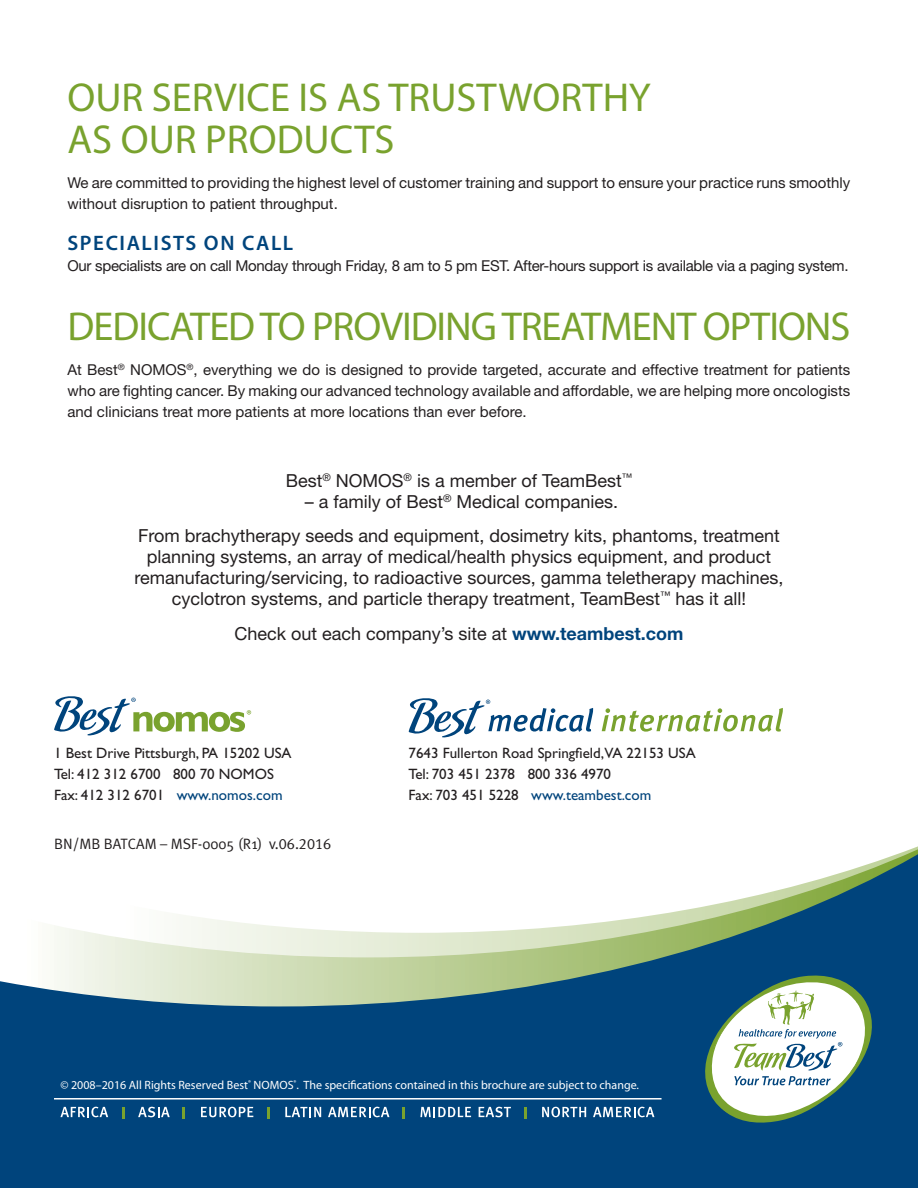
<style>
.page{position:relative;width:918px;height:1188px;background:#fff}
.page>*{position:absolute;margin:0;border:0;box-sizing:border-box;transform-origin:0 0}
.t1{font:40.5px/42px "Myriad Pro";color:#79a22e}
.t2{font:40.5px "Myriad Pro";letter-spacing:-.02em;color:#79a22e}
.t3{font:600 21px "Myriad Pro";letter-spacing:.075em;color:#00447c}
.t4{font:18px/21px "Helvetica Neue";color:#231f20;text-align:center}
.t5{font:15px/21px "Helvetica Neue";color:#231f20}
.t6{font:15px/21px "Gill Sans";color:#231f20}
.t7{font:15px "Helvetica Neue";letter-spacing:-.02em;color:#231f20}
.t8{font:15px "Meta Plus Normal";color:#231f20}
.t9{font:12px "Myriad Pro";color:#fff}
.s1{font-weight:700;color:#00447c}
.s2{color:#00447c}
.s3{font-family:"Meta Plus Normal Caps"}
</style>
<div class="page">
<svg style="left:0;top:854px;width:918px;height:334px;fill:#00447c"></svg>
<svg style="left:54px;top:696px;width:197px;height:40px"></svg>
<svg style="left:602px;top:708px;width:181px;height:24px"></svg>
<svg style="left:409px;top:698px;width:184px;height:40px"></svg>
<hr style="left:54px;top:1098px;width:608px;height:2px;background:#fff">
<svg style="left:60px;top:1107px;width:48px;height:10px"></svg>
<svg style="left:138px;top:1107px;width:32px;height:10px"></svg>
<svg style="left:201px;top:1107px;width:52px;height:10px"></svg>
<svg style="left:285px;top:1107px;width:36px;height:10px"></svg>
<svg style="left:328px;top:1107px;width:61px;height:10px"></svg>
<svg style="left:420px;top:1107px;width:51px;height:10px"></svg>
<svg style="left:479px;top:1107px;width:32px;height:10px"></svg>
<svg style="left:542px;top:1107px;width:44px;height:10px"></svg>
<svg style="left:593px;top:1107px;width:61px;height:10px"></svg>
<svg style="left:122px;top:1107px;width:2px;height:12px"></svg>
<svg style="left:182px;top:1107px;width:2px;height:12px"></svg>
<svg style="left:268px;top:1107px;width:2px;height:12px"></svg>
<svg style="left:403px;top:1107px;width:2px;height:12px"></svg>
<svg style="left:525px;top:1107px;width:2px;height:12px"></svg>
<svg style="left:691px;top:972px;width:195px;height:154px"></svg>
<h1 class="t1" style="left:68px;top:76px;width:585px">OUR SERVICE IS AS TRUSTWORTHY<br>AS OUR PRODUCTS</h1>
<p class="t5" style="left:68px;top:172px;width:784px">We are committed to providing the highest level of customer training and support to ensure your practice runs smoothly without disruption to patient throughput.</p>
<h2 class="t3" style="left:68px;top:230px;width:227px">SPECIALISTS ON CALL</h2>
<p class="t7" style="left:68px;top:257px;width:783px">Our specialists are on call Monday through Friday, 8 am to 5 pm EST. After-hours support is available via a paging system.</p>
<h1 class="t2" style="left:68px;top:302px;width:785px">DEDICATED TO PROVIDING TREATMENT OPTIONS</h1>
<p class="t5" style="left:67px;top:359px;width:784px;text-align:justify">At Best<sup>®</sup> NOMOS<sup>®</sup>, everything we do is designed to provide targeted, accurate and effective treatment for patients who are fighting cancer. By making our advanced technology available and affordable, we are helping more oncologists and clinicians treat more patients at more locations than ever before.</p>
<p class="t4" style="left:286px;top:470px;width:348px">Best<sup>®</sup> NOMOS<sup>®</sup> is a member of TeamBest<sup>™</sup></p>
<p class="t4" style="left:138px;top:484px;width:643px;line-height:34.5px">– a family of Best<sup>®</sup> Medical companies.<br>From brachytherapy seeds and equipment, dosimetry kits, phantoms, treatment</p>
<p class="t4" style="left:135px;top:546px;width:650px">planning systems, an array of medical/health physics equipment, and product remanufacturing/servicing, to radioactive sources, gamma teletherapy machines, cyclotron systems, and particle therapy treatment, TeamBest<sup>™</sup> has it all!</p>
<p class="t4" style="left:234px;top:623px;width:451px">Check out each company’s site at <span class="s1">www.teambest.com</span></p>
<p class="t6" style="left:54px;top:742px;width:239px">1 Best Drive Pittsburgh, PA 15202 USA<br>Tel: 412 312 6700 800 70 NOMOS<br>Fax: 412 312 6701 <span class="s2">www.nomos.com</span></p>
<p class="t8" style="left:54px;top:835px;width:279px">BN/MB BATCAM – MSF-0005 (R1) v.<span class="s3">06.2016</span></p>
<p class="t6" style="left:409px;top:742px;width:289px">7643 Fullerton Road Springfield,VA 22153 USA<br>Tel: 703 451 2378 800 336 4970<br>Fax: 703 451 5228 <span class="s2">www.teambest.com</span></p>
<p class="t9" style="left:60px;top:1078px;width:580px">© 2008–2016 All Rights Reserved Best<sup>®</sup> NOMOS<sup>®</sup>. The specifications contained in this brochure are subject to change.</p>
</div>
